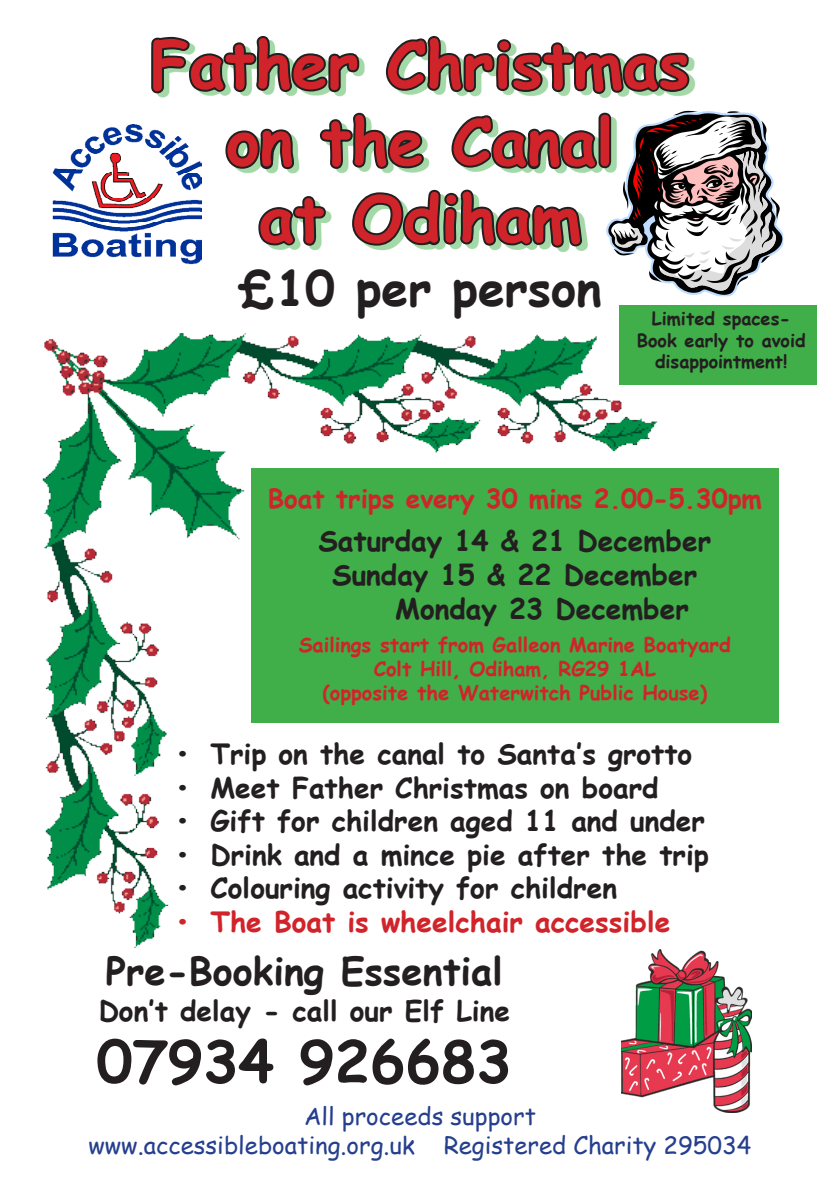
<style>
.page{position:relative;width:840px;height:1191px;background:#fff}
.page>*{position:absolute;margin:0;border:0;box-sizing:border-box;transform-origin:0 0}
.t1{font:700 64px/76.8px "Comic Sans MS";color:#d1232a;text-align:center}
.t2{font:700 58px "Comic Sans MS";color:#231f20}
.t3{font:700 48px "Comic Sans MS";color:#231f20}
.t4{font:700 38px "Comic Sans MS";color:#231f20}
.t5{font:700 28px "Comic Sans MS";color:#231f20}
.t6{font:700 28px "Comic Sans MS";color:#d1232a}
.t7{font:700 26px "Comic Sans MS";color:#d1232a}
.t8{font:24px "Comic Sans MS";color:#253f8e}
.t9{font:700 20px "Comic Sans MS";color:#d1232a}
.t10{font:700 18px/21.6px "Comic Sans MS";color:#231f20;text-align:center}
</style>
<div class="page">
<img style="left:42px;top:339px;width:616px;height:608px">
<div style="left:251px;top:468px;width:527px;height:255px;background:#40ae49"></div>
<svg style="left:148px;top:36px;width:634px;height:328px"></svg>
<img style="left:621px;top:949px;width:130px;height:163px">
<img style="left:52px;top:124px;width:150px;height:208px">
<div style="left:619px;top:305px;width:197px;height:80px;background:#40ae49"></div>
<p class="t1" style="left:150px;top:24px;width:540px">Father Christmas on the Canal</p>
<p class="t1" style="left:258px;top:178px;width:324px">at Odiham</p>
<p class="t3" style="left:238px;top:253px;width:365px">£10 per person</p>
<p class="t10" style="left:651px;top:307px;width:140px">Limited spaces-</p>
<p class="t10" style="left:636px;top:328px;width:170px">Book early to avoid disappointment!</p>
<p class="t7" style="left:268px;top:479px;width:495px">Boat trips every 30 mins 2.00-5.30pm</p>
<p class="t5" style="left:318px;top:520px;width:394px">Saturday 14 &amp; 21 December</p>
<p class="t5" style="left:332px;top:554px;width:366px">Sunday 15 &amp; 22 December</p>
<p class="t5" style="left:395px;top:587px;width:295px">Monday 23 December</p>
<p class="t9" style="left:298px;top:630px;width:433px">Sailings start from Galleon Marine Boatyard</p>
<p class="t9" style="left:373px;top:654px;width:283px">Colt Hill, Odiham, RG29 1AL</p>
<p class="t9" style="left:322px;top:678px;width:386px">(opposite the Waterwitch Public House)</p>
<p class="t5" style="left:174px;top:733px;width:519px">• Trip on the canal to Santa’s grotto</p>
<p class="t5" style="left:174px;top:766px;width:485px">• Meet Father Christmas on board</p>
<p class="t5" style="left:174px;top:800px;width:531px">• Gift for children aged 11 and under</p>
<p class="t5" style="left:174px;top:834px;width:535px">• Drink and a mince pie after the trip</p>
<p class="t5" style="left:174px;top:867px;width:444px">• Colouring activity for children</p>
<p class="t6" style="left:174px;top:901px;width:497px">• The Boat is wheelchair accessible</p>
<p class="t4" style="left:106px;top:942px;width:398px">Pre-Booking Essential</p>
<p class="t5" style="left:99px;top:989px;width:412px">Don’t delay - call our Elf Line</p>
<p class="t2" style="left:97px;top:1018px;width:416px">07934 926683</p>
<p class="t8" style="left:304px;top:1098px;width:233px">All proceeds support</p>
<p class="t8" style="left:88px;top:1127px;width:664px">www.accessibleboating.org.uk Registered Charity 295034</p>
</div>
